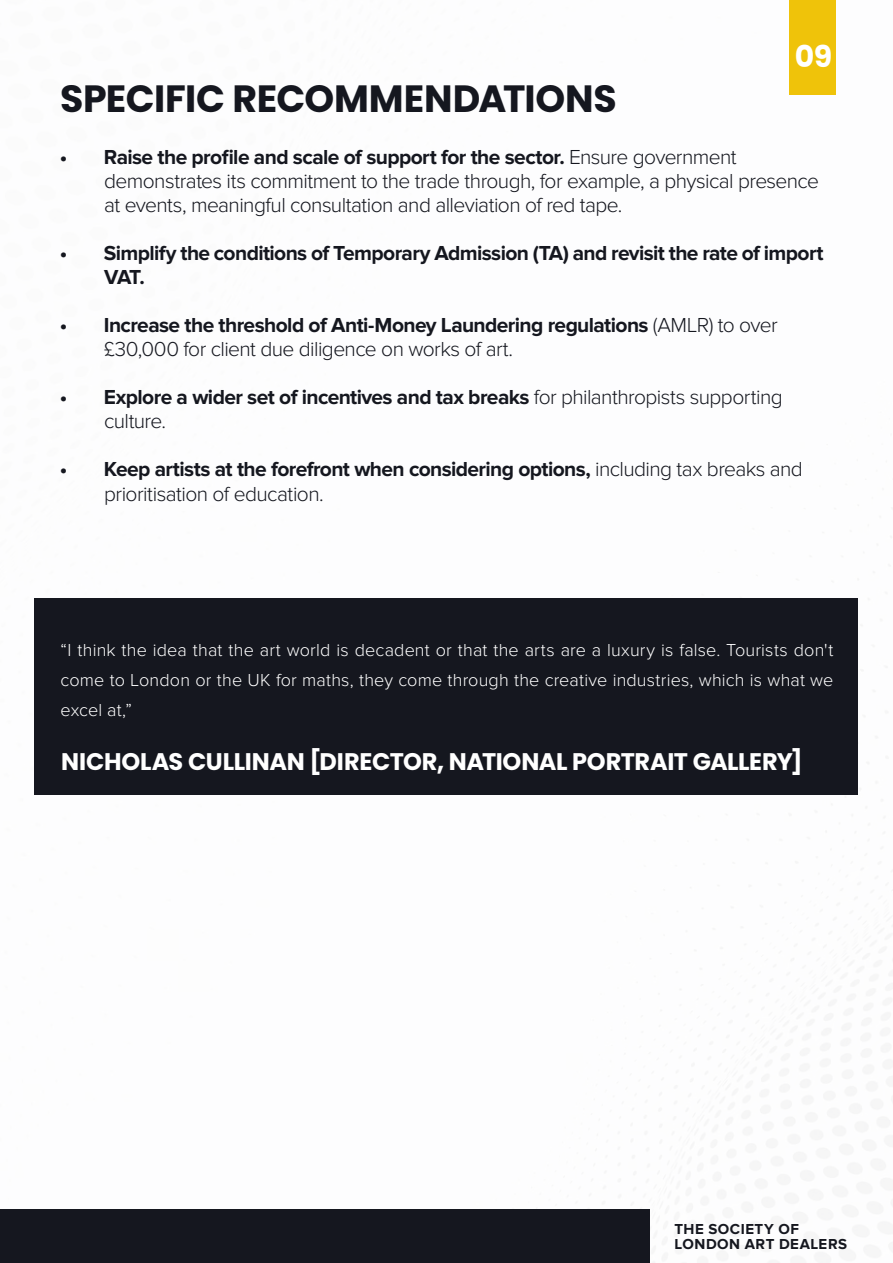
<style>
.page{position:relative;width:893px;height:1263px;background:#fff}
.page>*{position:absolute;margin:0;border:0;box-sizing:border-box;transform-origin:0 0}
.t1{font:700 37.95px "Poppins";letter-spacing:-.01em;color:#15171f}
.t2{font:700 30px "Poppins";color:#fff}
.t3{font:700 24px "Poppins";letter-spacing:-.015em;color:#fff}
.t4{font:700 21px/24px "Proxima Nova";letter-spacing:-.03em;color:#15171f}
.t5{font:300 21px/24px "Proxima Nova";letter-spacing:-.03em;color:#15171f}
.t6{font:300 18px/30px "Proxima Nova";letter-spacing:.005em;color:#fff;text-align:justify}
.t7{font:700 15px/15px "Proxima Nova";letter-spacing:.035em;color:#15171f}
.s1{font-weight:700}
.s2{font-weight:300}
</style>
<div class="page">
<div style="left:0;top:1209px;width:650px;height:54px;background:#15171f"></div>
<div style="left:789px;top:0;width:47px;height:94px;background:#efc30a"></div>
<div style="left:35px;top:599px;width:823px;height:196px;background:#15171f"></div>
<h2 class="t2" style="left:795px;top:39px;width:39px">09</h2>
<h1 class="t1" style="left:60px;top:76px;width:558px">SPECIFIC RECOMMENDATIONS</h1>
<p class="t5" style="left:104px;top:146px;width:716px;text-indent:-44px"><span class="s1">• Raise the profile and scale of support for the sector.</span> Ensure government demonstrates its commitment to the trade through, for example, a physical presence at events, meaningful consultation and alleviation of red tape.</p>
<p class="t4" style="left:104px;top:242px;width:721px;text-indent:-44px">• Simplify the conditions of Temporary Admission (TA) and revisit the rate of import<br>VAT.</p>
<p class="t4" style="left:104px;top:314px;width:675px;text-indent:-44px">• Increase the threshold of Anti-Money Laundering regulations <span class="s2">(AMLR) to over £30,000 for client due diligence on works of art.</span></p>
<p class="t4" style="left:104px;top:386px;width:680px;text-indent:-44px">• Explore a wider set of incentives and tax breaks <span class="s2">for philanthropists supporting culture.</span></p>
<p class="t4" style="left:104px;top:458px;width:700px;text-indent:-44px">• Keep artists at the forefront when considering options, <span class="s2">including tax breaks and prioritisation of education.</span></p>
<p class="t6" style="left:61px;top:635px;width:774px">“I think the idea that the art world is decadent or that the arts are a luxury is false. Tourists don't come to London or the UK for maths, they come through the creative industries, which is what we excel at,”</p>
<p class="t3" style="left:61px;top:747px;width:743px">NICHOLAS CULLINAN [DIRECTOR, NATIONAL PORTRAIT GALLERY]</p>
<p class="t7" style="left:674px;top:1221px;width:174px">THE SOCIETY OF<br>LONDON ART DEALERS</p>
</div>
